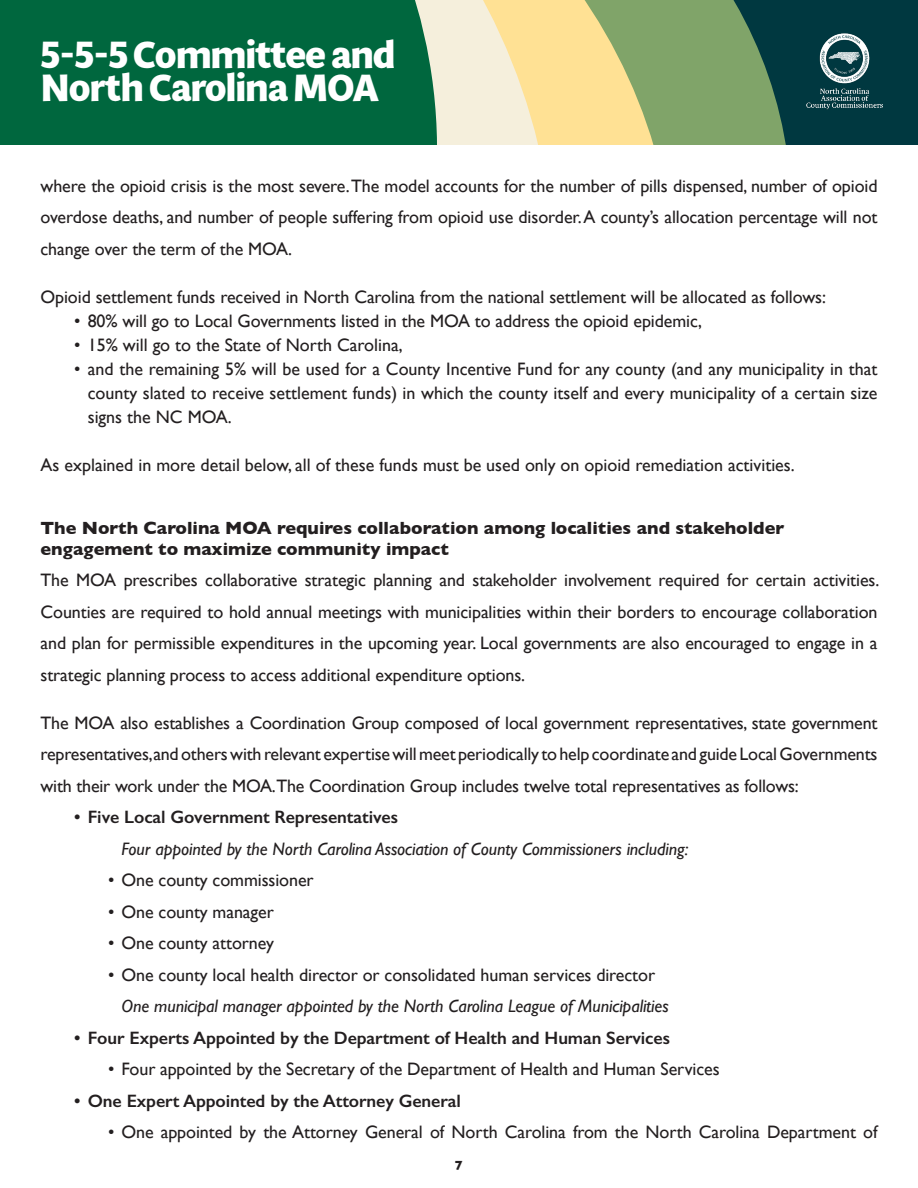
<style>
.page{position:relative;width:918px;height:1188px;background:#fff}
.page>*{position:absolute;margin:0;border:0;box-sizing:border-box;transform-origin:0 0}
.NCACCReportHeader{font:700 37.5px/33px "Multi Display";letter-spacing:-.03em;color:#fff}
.NCACCReportBody{font:18px/31.5px "Gill Sans";letter-spacing:-.005em;color:#231f20;text-align:justify}
.NCACCReportBody-2{font:italic 18px "Gill Sans";letter-spacing:-.005em;color:#231f20}
.t1{font:600 18px "Gill Sans";letter-spacing:-.005em;color:#231f20}
.NCACCReportBody-3{font:700 18px/21px "Gill Sans";color:#231f20}
.t2{font:700 13.5px "Gill Sans";color:#231f20}
</style>
<div class="page">
<div style="left:831px;top:0;width:87px;height:145px;background:#003840"></div>
<svg style="left:724px;top:0;width:107px;height:145px;background:#3c6b53"></svg>
<svg style="left:612px;top:0;width:112px;height:145px;background:#92ad6f"></svg>
<svg style="left:492px;top:0;width:120px;height:145px;background:#f9e1a1"></svg>
<svg style="left:0;top:0;width:492px;height:145px;background:#1e7851"></svg>
<img style="left:795px;top:29px;width:99px;height:85px">
<p class="NCACCReportHeader" style="left:40px;top:38px;width:357px">5-5-5 Committee and<br>North Carolina MOA</p>
<p class="NCACCReportBody" style="left:40px;top:170px;width:839px">where the opioid crisis is the most severe. The model accounts for the number of pills dispensed, number of opioid overdose deaths, and number of people suffering from opioid use disorder. A county’s allocation percentage will not change over the term of the MOA.</p>
<p class="NCACCReportBody" style="left:40px;top:281px;width:787px">Opioid settlement funds received in North Carolina from the national settlement will be allocated as follows:</p>
<p class="NCACCReportBody" style="left:74px;top:305px;width:629px">• 80% will go to Local Governments listed in the MOA to address the opioid epidemic,</p>
<p class="NCACCReportBody" style="left:74px;top:329px;width:330px">• 15% will go to the State of North Carolina,</p>
<p class="NCACCReportBody" style="left:88px;top:356px;width:791px;line-height:24px;text-indent:-14px">• and the remaining 5% will be used for a County Incentive Fund for any county (and any municipality in that county slated to receive settlement funds) in which the county itself and every municipality of a certain size signs the NC MOA.</p>
<p class="NCACCReportBody" style="left:40px;top:449px;width:756px">As explained in more detail below, all of these funds must be used only on opioid remediation activities.</p>
<p class="NCACCReportBody-3" style="left:40px;top:517px;width:745px">The North Carolina MOA requires collaboration among localities and stakeholder engagement to maximize community impact</p>
<p class="NCACCReportBody" style="left:40px;top:564px;width:840px">The MOA prescribes collaborative strategic planning and stakeholder involvement required for certain activities.<br>Counties are required to hold annual meetings with municipalities within their borders to encourage collaboration and plan for permissible expenditures in the upcoming year. Local governments are also encouraged to engage in a strategic planning process to access additional expenditure options.</p>
<p class="NCACCReportBody" style="left:40px;top:707px;width:839px">The MOA also establishes a Coordination Group composed of local government representatives, state government representatives,and others with relevant expertise will meet periodically to help coordinate and guide Local Governments with their work under the MOA.The Coordination Group includes twelve total representatives as follows:</p>
<p class="t1" style="left:74px;top:806px;width:325px">• Five Local Government Representatives</p>
<p class="NCACCReportBody-2" style="left:122px;top:838px;width:568px">Four appointed by the North Carolina Association of County Commissioners including:</p>
<p class="NCACCReportBody" style="left:108px;top:864px;width:207px">• One county commissioner</p>
<p class="NCACCReportBody" style="left:108px;top:896px;width:167px">• One county manager</p>
<p class="NCACCReportBody" style="left:108px;top:927px;width:167px">• One county attorney</p>
<p class="NCACCReportBody" style="left:108px;top:959px;width:549px">• One county local health director or consolidated human services director</p>
<p class="NCACCReportBody-2" style="left:122px;top:996px;width:549px">One municipal manager appointed by the North Carolina League of Municipalities</p>
<p class="t1" style="left:74px;top:1027px;width:597px">• Four Experts Appointed by the Department of Health and Human Services</p>
<p class="NCACCReportBody" style="left:108px;top:1053px;width:613px">• Four appointed by the Secretary of the Department of Health and Human Services</p>
<p class="t1" style="left:74px;top:1090px;width:388px">• One Expert Appointed by the Attorney General</p>
<p class="NCACCReportBody" style="left:108px;top:1116px;width:771px">• One appointed by the Attorney General of North Carolina from the North Carolina Department of</p>
<p class="t2" style="left:455px;top:1155px;width:10px">7</p>
</div>
